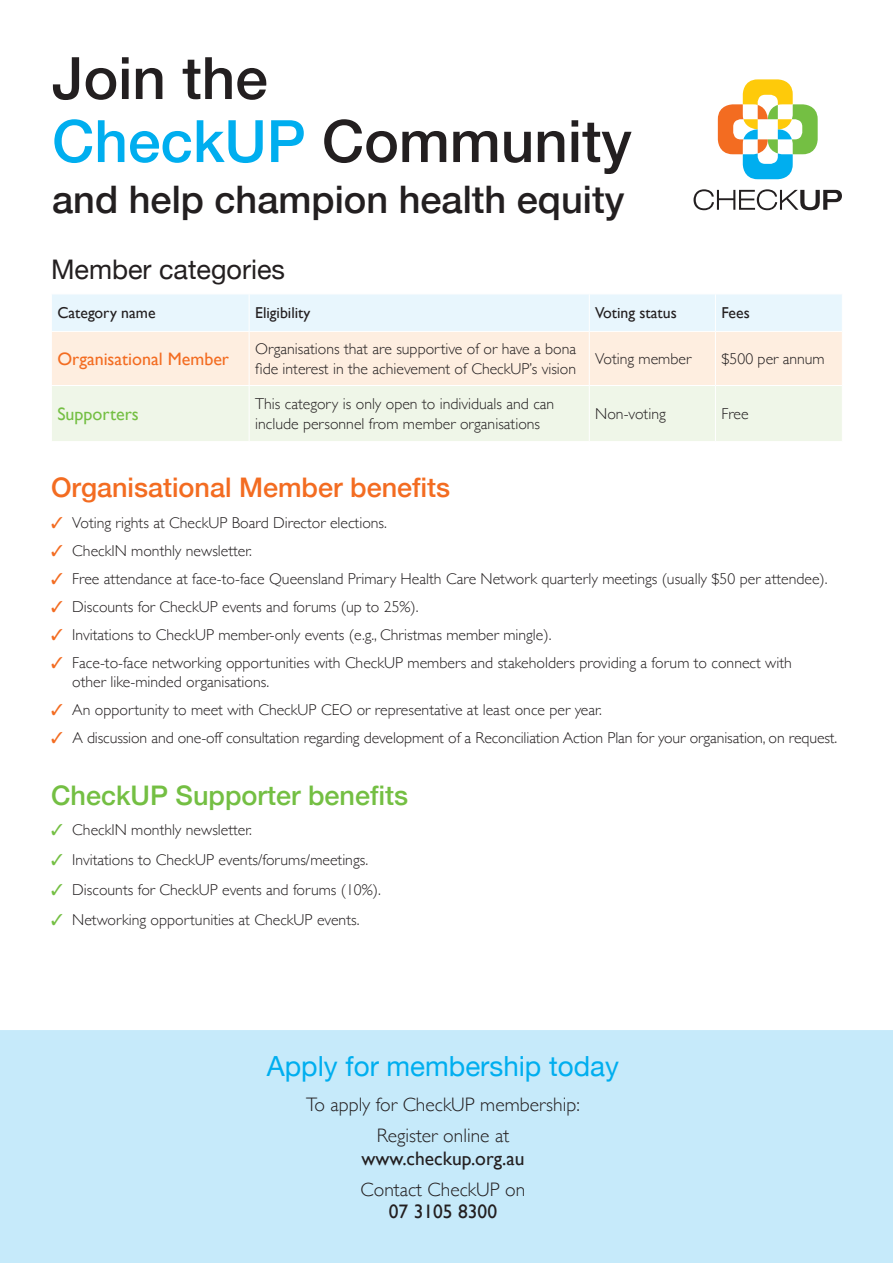
<style>
.page{position:relative;width:893px;height:1263px;background:#fff}
.page>*{position:absolute;margin:0;border:0;box-sizing:border-box;transform-origin:0 0}
.Heading_1{font:500 58.5px/63px "Helvetica Neue";color:#231f20}
.Heading_1-2{font:500 37.95px "Helvetica Neue";color:#231f20}
.Heading_1-3{font:27.75px "Helvetica Neue";color:#00aeef}
.CheckUp_Body_Copy{font:500 27px "Helvetica Neue";color:#f36c21}
.CheckUp_Body_Copy-2{font:500 27px "Helvetica Neue";color:#74bf43}
.CheckUp_Body_Copy-3{font:27px "Helvetica Neue";color:#231f20}
.CheckUp_Body_Copy-4{font:300 19.5px/22.5px "Gill Sans";color:#231f20;text-align:center}
.CheckUp_Body_Copy-5{font:19.5px/22.5px "Gill Sans";color:#231f20;text-align:center}
.CheckUp_Body_Copy-6{font:18px "Gill Sans";color:#f36c21}
.CheckUp_Body_Copy-7{font:18px "Gill Sans";color:#74bf43}
.CheckUp_Body_Copy-8{font:300 15.75px/19.5px "Gill Sans";color:#231f20}
.CheckUp_Body_Copy-9{font:15.75px "Gill Sans";color:#231f20}
.s1{color:#00aeef}
.s2{color:#f36c21}
.s3{color:#74bf43}
.s4{font-weight:300}
.s5{font-weight:400}
</style>
<div class="page">
<svg style="left:52px;top:295px;width:790px;height:146px;background:#f2f3ea"></svg>
<hr style="left:249px;top:294px;width:1px;height:37px;background:#fff">
<hr style="left:589px;top:294px;width:1px;height:37px;background:#fff">
<hr style="left:715px;top:294px;width:1px;height:37px;background:#fff">
<hr style="left:51px;top:331px;width:198px;height:1px;background:#fff">
<hr style="left:249px;top:331px;width:340px;height:1px;background:#fff">
<hr style="left:249px;top:332px;width:1px;height:53px;background:#fff">
<hr style="left:589px;top:331px;width:126px;height:1px;background:#fff">
<hr style="left:589px;top:332px;width:1px;height:53px;background:#fff">
<hr style="left:715px;top:331px;width:128px;height:1px;background:#fff">
<hr style="left:715px;top:332px;width:1px;height:53px;background:#fff">
<hr style="left:51px;top:385px;width:198px;height:1px;background:#fff">
<hr style="left:249px;top:385px;width:340px;height:1px;background:#fff">
<hr style="left:249px;top:386px;width:1px;height:55px;background:#fff">
<hr style="left:589px;top:385px;width:126px;height:1px;background:#fff">
<hr style="left:589px;top:386px;width:1px;height:55px;background:#fff">
<hr style="left:715px;top:385px;width:128px;height:1px;background:#fff">
<hr style="left:715px;top:386px;width:1px;height:55px;background:#fff">
<svg style="left:693px;top:189px;width:149px;height:21px"></svg>
<svg style="left:718px;top:79px;width:100px;height:100px"></svg>
<div style="left:0;top:1030px;width:893px;height:233px;background:#c6eafa"></div>
<p class="Heading_1" style="left:52px;top:42px;width:581px">Join the<br><span class="s1">CheckUP</span> Community</p>
<p class="Heading_1-2" style="left:52px;top:169px;width:574px">and help champion health equity</p>
<p class="CheckUp_Body_Copy-3" style="left:51px;top:250px;width:236px">Member categories</p>
<p class="CheckUp_Body_Copy-9" style="left:57px;top:303px;width:100px">Category name</p>
<p class="CheckUp_Body_Copy-9" style="left:255px;top:303px;width:57px">Eligibility</p>
<p class="CheckUp_Body_Copy-9" style="left:595px;top:303px;width:83px">Voting status</p>
<p class="CheckUp_Body_Copy-9" style="left:721px;top:303px;width:30px">Fees</p>
<p class="CheckUp_Body_Copy-6" style="left:57px;top:348px;width:173px">Organisational Member</p>
<p class="CheckUp_Body_Copy-8" style="left:255px;top:338px;width:323px">Organisations that are supportive of or have a bona fide interest in the achievement of CheckUP’s vision</p>
<p class="CheckUp_Body_Copy-8" style="left:595px;top:348px;width:97px">Voting member</p>
<p class="CheckUp_Body_Copy-8" style="left:721px;top:348px;width:105px">$500 per annum</p>
<p class="CheckUp_Body_Copy-7" style="left:57px;top:403px;width:83px">Supporters</p>
<p class="CheckUp_Body_Copy-8" style="left:255px;top:394px;width:301px">This category is only open to individuals and can include personnel from member organisations</p>
<p class="CheckUp_Body_Copy-8" style="left:595px;top:403px;width:72px">Non-voting</p>
<p class="CheckUp_Body_Copy-8" style="left:721px;top:403px;width:29px">Free</p>
<p class="CheckUp_Body_Copy" style="left:51px;top:466px;width:401px">Organisational Member benefits</p>
<p class="CheckUp_Body_Copy-8" style="left:51px;top:512px;width:337px"><span class="s2">✓</span> Voting rights at CheckUP Board Director elections.</p>
<p class="CheckUp_Body_Copy-8" style="left:51px;top:540px;width:203px"><span class="s2">✓</span> CheckIN monthly newsletter.</p>
<p class="CheckUp_Body_Copy-8" style="left:51px;top:568px;width:778px"><span class="s2">✓</span> Free attendance at face-to-face Queensland Primary Health Care Network quarterly meetings (usually $50 per attendee).</p>
<p class="CheckUp_Body_Copy-8" style="left:51px;top:596px;width:369px"><span class="s2">✓</span> Discounts for CheckUP events and forums (up to 25%).</p>
<p class="CheckUp_Body_Copy-8" style="left:51px;top:624px;width:502px"><span class="s2">✓</span> Invitations to CheckUP member-only events (e.g., Christmas member mingle).</p>
<p class="CheckUp_Body_Copy-8" style="left:72px;top:652px;width:721px;text-indent:-21px"><span class="s2">✓</span> Face-to-face networking opportunities with CheckUP members and stakeholders providing a forum to connect with other like-minded organisations.</p>
<p class="CheckUp_Body_Copy-8" style="left:51px;top:699px;width:552px"><span class="s2">✓</span> An opportunity to meet with CheckUP CEO or representative at least once per year.</p>
<p class="CheckUp_Body_Copy-8" style="left:51px;top:727px;width:788px"><span class="s2">✓</span> A discussion and one-off consultation regarding development of a Reconciliation Action Plan for your organisation, on request.</p>
<p class="CheckUp_Body_Copy-2" style="left:51px;top:773px;width:359px">CheckUP Supporter benefits</p>
<p class="CheckUp_Body_Copy-8" style="left:51px;top:819px;width:203px"><span class="s3">✓</span> CheckIN monthly newsletter.</p>
<p class="CheckUp_Body_Copy-8" style="left:51px;top:849px;width:319px"><span class="s3">✓</span> Invitations to CheckUP events/forums/meetings.</p>
<p class="CheckUp_Body_Copy-8" style="left:51px;top:879px;width:331px"><span class="s3">✓</span> Discounts for CheckUP events and forums (10%).</p>
<p class="CheckUp_Body_Copy-8" style="left:51px;top:909px;width:310px"><span class="s3">✓</span> Networking opportunities at CheckUP events.</p>
<p class="Heading_1-3" style="left:267px;top:1046px;width:354px">Apply for membership today</p>
<p class="CheckUp_Body_Copy-4" style="left:306px;top:1093px;width:275px">To apply for CheckUP membership:</p>
<p class="CheckUp_Body_Copy-5" style="left:361px;top:1124px;width:165px"><span class="s4">Register online at </span>www.checkup.org.au</p>
<p class="CheckUp_Body_Copy-4" style="left:361px;top:1177px;width:166px">Contact CheckUP on<br><span class="s5">07 3105 8300</span></p>
</div>
